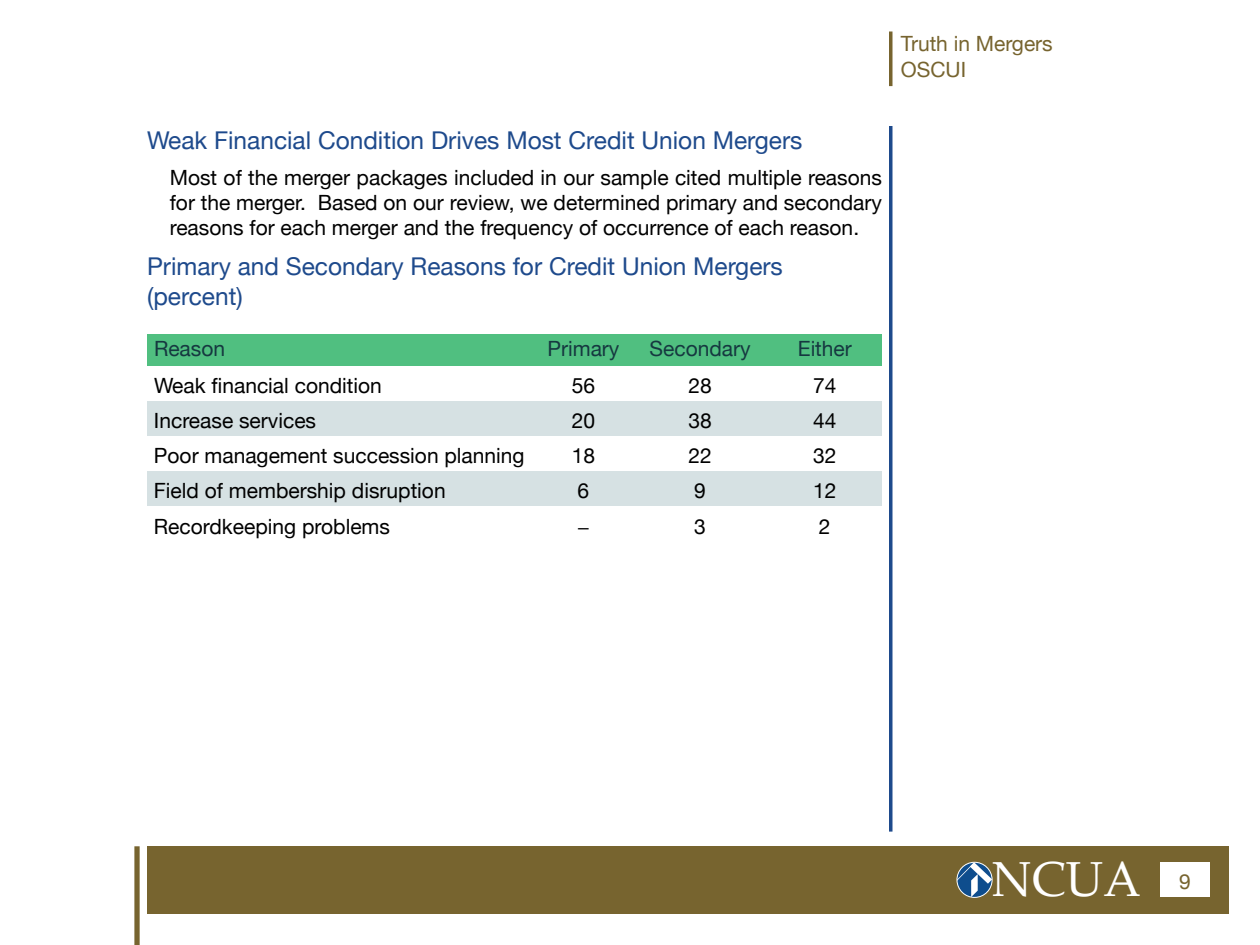
<style>
.page{position:relative;width:1260px;height:945px;background:#fff}
.page>*{position:absolute;margin:0;border:0;box-sizing:border-box;transform-origin:0 0}
.t1{font:48.12px "Palatino";color:#fff}
.t2{font:24.5px/29.4px "Helvetica Neue";color:#1e4a8c}
.t3{font:21px/25.2px "Helvetica Neue";color:#000;text-align:justify}
.t4{font:21px "Helvetica Neue";color:#163840}
.t5{font:21px/25.2px "Helvetica Neue";color:#77642f}
</style>
<div class="page">
<div style="left:147px;top:846px;width:1081px;height:68px;background:#77642f"></div>
<div style="left:1160px;top:862px;width:50px;height:35px;background:#fff"></div>
<div style="left:134px;top:846px;width:6px;height:99px;background:#77642f"></div>
<hr style="left:889px;top:32px;width:3px;height:54px;background:#77642f">
<div style="left:957px;top:862px;width:35px;height:36px;background:#afa384;border-radius:50%"></div>
<div style="left:957px;top:862px;width:36px;height:36px;border:1px solid #fff;border-radius:50%"></div>
<svg style="left:957px;top:862px;width:35px;height:35px"></svg>
<div style="left:147px;top:334px;width:387px;height:32px;background:#50bf80"></div>
<div style="left:534px;top:334px;width:99px;height:32px;background:#50bf80"></div>
<div style="left:633px;top:334px;width:135px;height:32px;background:#50bf80"></div>
<div style="left:768px;top:334px;width:114px;height:32px;background:#50bf80"></div>
<div style="left:147px;top:401px;width:387px;height:35px;background:#d6e1e3"></div>
<div style="left:534px;top:401px;width:99px;height:35px;background:#d6e1e3"></div>
<div style="left:633px;top:401px;width:135px;height:35px;background:#d6e1e3"></div>
<div style="left:768px;top:401px;width:114px;height:35px;background:#d6e1e3"></div>
<div style="left:147px;top:471px;width:387px;height:35px;background:#d6e1e3"></div>
<div style="left:534px;top:471px;width:99px;height:35px;background:#d6e1e3"></div>
<div style="left:633px;top:471px;width:135px;height:35px;background:#d6e1e3"></div>
<div style="left:768px;top:471px;width:114px;height:35px;background:#d6e1e3"></div>
<hr style="left:889px;top:126px;width:3px;height:706px;background:#1e4a8c">
<p class="t5" style="left:901px;top:30px;width:153px">Truth in Mergers<br>OSCUI</p>
<h3 class="t2" style="left:147px;top:124px;width:657px">Weak Financial Condition Drives Most Credit Union Mergers</h3>
<p class="t3" style="left:170px;top:163px;width:714px">Most of the merger packages included in our sample cited multiple reasons for the merger. Based on our review, we determined primary and secondary reasons for each merger and the frequency of occurrence of each reason.</p>
<h3 class="t2" style="left:147px;top:250px;width:637px">Primary and Secondary Reasons for Credit Union Mergers (percent)</h3>
<p class="t4" style="left:154px;top:330px;width:73px">Reason</p>
<p class="t4" style="left:547px;top:330px;width:73px">Primary</p>
<p class="t4" style="left:650px;top:330px;width:103px">Secondary</p>
<p class="t4" style="left:798px;top:330px;width:56px">Either</p>
<p class="t3" style="left:154px;top:372px;width:229px">Weak financial condition</p>
<p class="t3" style="left:572px;top:372px;width:25px">56</p>
<p class="t3" style="left:688px;top:372px;width:25px">28</p>
<p class="t3" style="left:813px;top:372px;width:25px">74</p>
<p class="t3" style="left:154px;top:407px;width:164px">Increase services</p>
<p class="t3" style="left:572px;top:407px;width:25px">20</p>
<p class="t3" style="left:688px;top:407px;width:25px">38</p>
<p class="t3" style="left:813px;top:407px;width:25px">44</p>
<p class="t3" style="left:154px;top:442px;width:372px">Poor management succession planning</p>
<p class="t3" style="left:572px;top:442px;width:25px">18</p>
<p class="t3" style="left:688px;top:442px;width:25px">22</p>
<p class="t3" style="left:813px;top:442px;width:25px">32</p>
<p class="t3" style="left:154px;top:477px;width:293px">Field of membership disruption</p>
<p class="t3" style="left:578px;top:477px;width:13px">6</p>
<p class="t3" style="left:694px;top:477px;width:13px">9</p>
<p class="t3" style="left:813px;top:477px;width:25px">12</p>
<p class="t3" style="left:154px;top:512px;width:238px">Recordkeeping problems</p>
<p class="t3" style="left:577px;top:512px;width:14px">−</p>
<p class="t3" style="left:694px;top:512px;width:13px">3</p>
<p class="t3" style="left:819px;top:512px;width:13px">2</p>
<h1 class="t1" style="left:992px;top:839px;width:151px">NCUA</h1>
<p class="t5" style="left:1179px;top:868px;width:13px">9</p>
</div>
